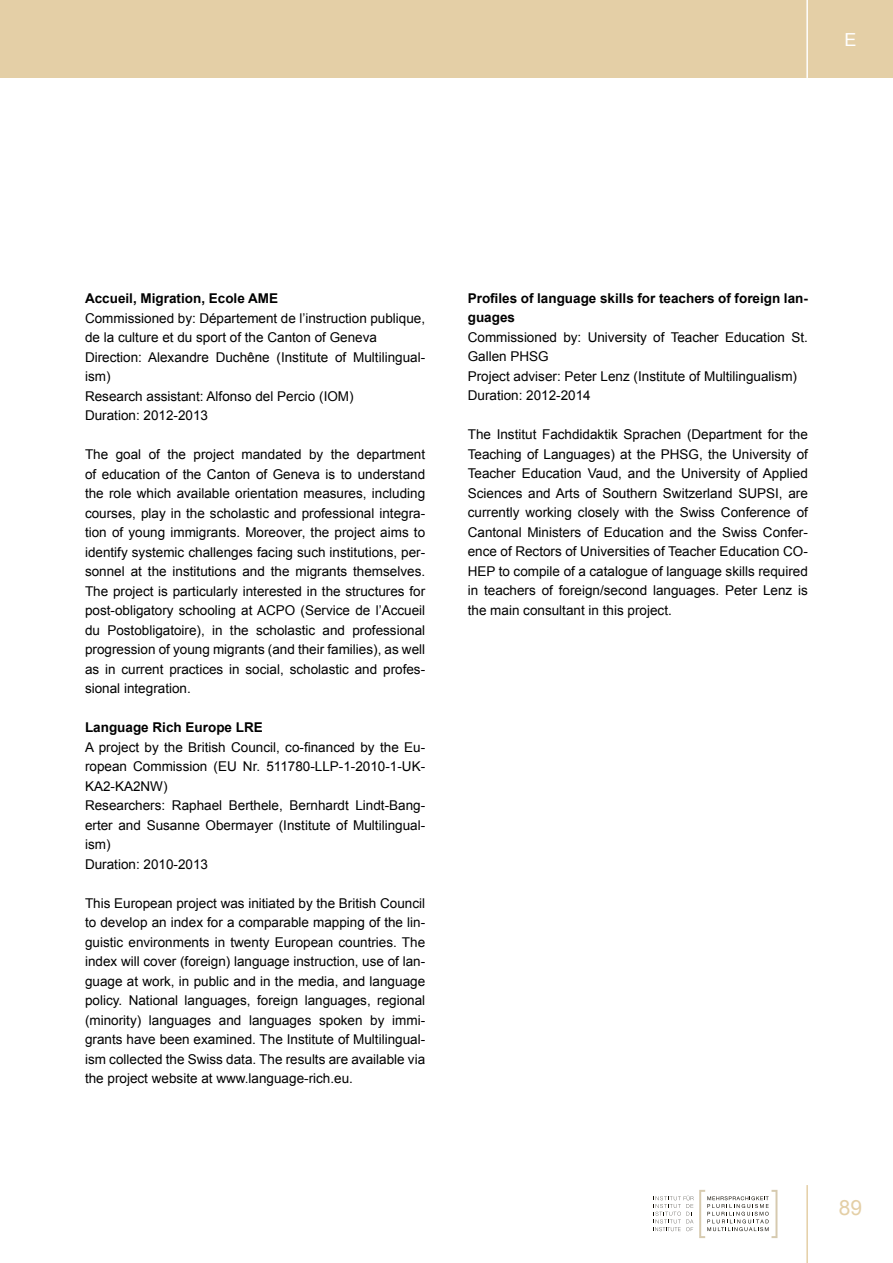
<style>
.page{position:relative;width:893px;height:1263px;background:#fff}
.page>*{position:absolute;margin:0;border:0;box-sizing:border-box;transform-origin:0 0}
.t1{font:21px "Arial";color:#e4cfa6}
.t2{font:18px "Arial";color:#fff}
.t3{font:13.5px/19.5px "Arial";color:#000}
.t4{font:700 13.5px/19.5px "Arial";color:#000}
</style>
<div class="page">
<div style="left:0;top:0;width:893px;height:78px;background:#e4cfa6"></div>
<hr style="left:806px;top:0;width:2px;height:78px;background:#fff">
<hr style="left:806px;top:1185px;width:2px;height:78px;background:#e4cfa6">
<svg style="left:655px;top:1195px;width:38px;height:36px"></svg>
<svg style="left:699px;top:1190px;width:78px;height:48px"></svg>
<h2 class="t2" style="left:844px;top:27px;width:14px">E</h2>
<p class="t4" style="left:85px;top:289px;width:195px">Accueil, Migration, Ecole AME</p>
<p class="t3" style="left:85px;top:308px;width:342px">Commissioned by: Département de l’instruction publique, de la culture et du sport of the Canton of Geneva Direction: Alexandre Duchêne (Institute of Multilingual&shy;ism)<br>Research assistant: Alfonso del Percio (IOM)<br>Duration: 2012-2013</p>
<p class="t3" style="left:85px;top:445px;width:342px;text-align:justify">The goal of the project mandated by the department of education of the Canton of Geneva is to understand the role which available orientation measures, including courses, play in the scholastic and professional integra&shy;tion of young immigrants. Moreover, the project aims to identify systemic challenges facing such institutions, per&shy;sonnel at the institutions and the migrants themselves.<br>The project is particularly interested in the structures for post-obligatory schooling at ACPO (Service de l’Accueil du Postobligatoire), in the scholastic and professional progression of young migrants (and their families), as well as in current practices in social, scholastic and profes&shy;sional integration.</p>
<p class="t4" style="left:85px;top:718px;width:179px">Language Rich Europe LRE</p>
<p class="t3" style="left:85px;top:737px;width:342px">A project by the British Council, co-financed by the Eu&shy;ropean Commission (EU Nr. 511780-LLP-1-2010-1-UK-KA2-KA2NW)<br>Researchers: Raphael Berthele, Bernhardt Lindt-Bang&shy;erter and Susanne Obermayer (Institute of Multilingual&shy;ism)<br>Duration: 2010-2013</p>
<p class="t3" style="left:85px;top:893px;width:342px;text-align:justify">This European project was initiated by the British Council to develop an index for a comparable mapping of the lin&shy;guistic environments in twenty European countries. The index will cover (foreign) language instruction, use of lan&shy;guage at work, in public and in the media, and language policy. National languages, foreign languages, regional (minority) languages and languages spoken by immi&shy;grants have been examined. The Institute of Multilingual&shy;ism collected the Swiss data. The results are available via the project website at www.language-rich.eu.</p>
<p class="t4" style="left:468px;top:289px;width:342px">Profiles of language skills for teachers of foreign lan&shy;guages</p>
<p class="t3" style="left:468px;top:327px;width:342px">Commissioned by: University of Teacher Education St.<br>Gallen PHSG<br>Project adviser: Peter Lenz (Institute of Multilingualism)<br>Duration: 2012-2014</p>
<p class="t3" style="left:468px;top:425px;width:342px;text-align:justify">The Institut Fachdidaktik Sprachen (Department for the Teaching of Languages) at the PHSG, the University of Teacher Education Vaud, and the University of Applied Sciences and Arts of Southern Switzerland SUPSI, are currently working closely with the Swiss Conference of Cantonal Ministers of Education and the Swiss Confer&shy;ence of Rectors of Universities of Teacher Education CO-HEP to compile of a catalogue of language skills required in teachers of foreign/second languages. Peter Lenz is the main consultant in this project.</p>
<h1 class="t1" style="left:839px;top:1194px;width:25px">89</h1>
</div>
